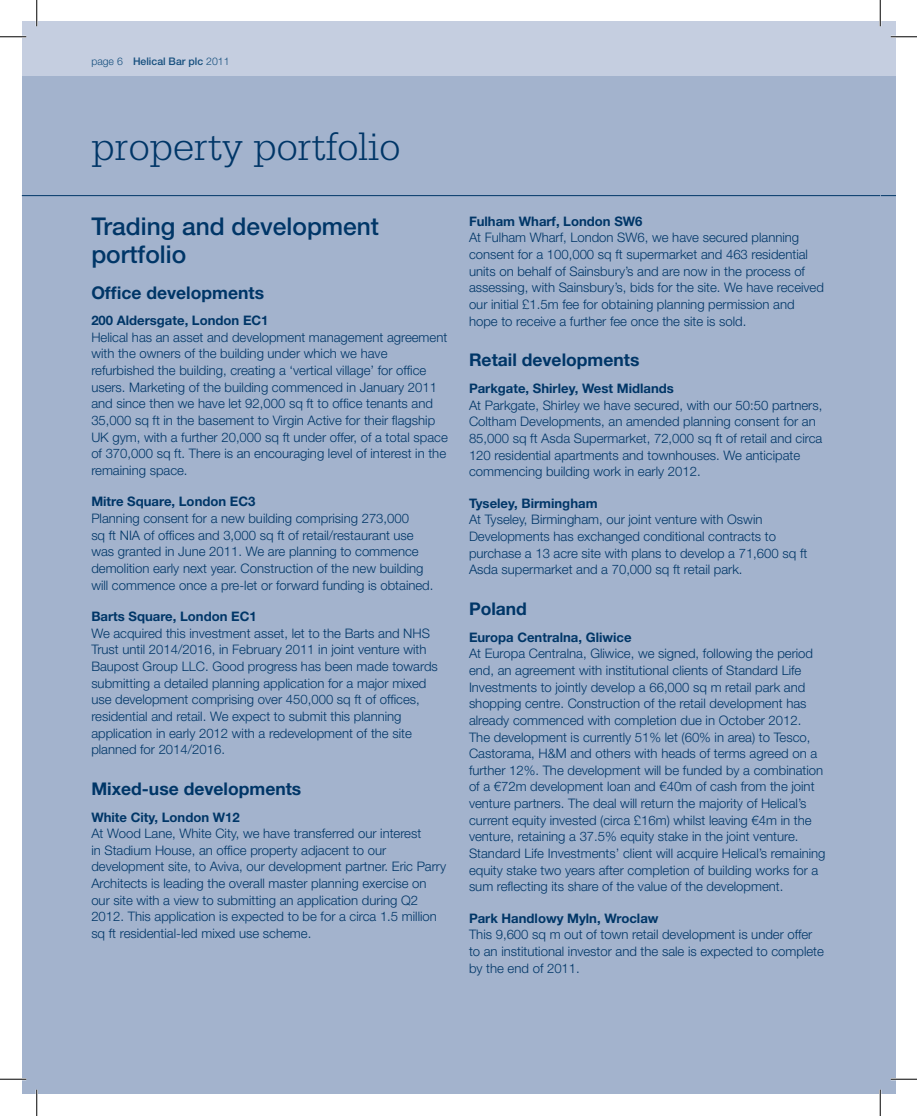
<style>
.page{position:relative;width:917px;height:1116px;background:#fff}
.page>*{position:absolute;margin:0;border:0;box-sizing:border-box;transform-origin:0 0}
.t1{font:300 42px "Serifa";color:#003667}
.t2{font:500 24.5px/28px "Helvetica Neue LT";color:#003667}
.t3{font:700 17.5px "Helvetica Neue LT";color:#003667}
.t4{font:300 13.12px/16.6px "Helvetica Neue LT";color:#003667}
.t5{font:700 13.12px "Helvetica Neue LT";color:#003667}
.t6{font:500 10.5px "Helvetica Neue LT";color:#164f7e}
.s1{font-weight:300}
</style>
<div class="page">
<div style="left:880px;top:21px;width:16px;height:63px;background:#c5cee0"></div>
<div style="left:880px;top:77px;width:16px;height:1016px;background:#a3b3cd"></div>
<svg style="left:880px;top:195px;width:16px;height:1px"></svg>
<div style="left:22px;top:21px;width:858px;height:63px;background:#c5cee0"></div>
<div style="left:22px;top:77px;width:858px;height:1016px;background:#a3b3cd"></div>
<hr style="left:22px;top:195px;width:858px;height:1px;background:#003667">
<hr style="left:0;top:36px;width:26px;height:2px;background:#fff">
<hr style="left:891px;top:36px;width:26px;height:2px;background:#fff">
<hr style="left:0;top:1077px;width:26px;height:3px;background:#fff">
<hr style="left:891px;top:1077px;width:26px;height:3px;background:#fff">
<hr style="left:36px;top:0;width:2px;height:26px;background:#fff">
<hr style="left:36px;top:1089px;width:2px;height:26px;background:#fff">
<hr style="left:879px;top:0;width:2px;height:26px;background:#fff">
<hr style="left:879px;top:1089px;width:2px;height:26px;background:#fff">
<svg style="left:0;top:36px;width:26px;height:1px"></svg>
<svg style="left:891px;top:36px;width:26px;height:1px"></svg>
<svg style="left:0;top:1078px;width:26px;height:1px"></svg>
<svg style="left:891px;top:1078px;width:26px;height:1px"></svg>
<svg style="left:36px;top:0;width:1px;height:26px"></svg>
<svg style="left:36px;top:1089px;width:1px;height:26px"></svg>
<svg style="left:880px;top:0;width:1px;height:26px"></svg>
<svg style="left:880px;top:1089px;width:1px;height:26px"></svg>
<p class="t6" style="left:91px;top:55px;width:140px"><span class="s1">page 6</span> Helical Bar plc <span class="s1">2011</span></p>
<h1 class="t1" style="left:91px;top:123px;width:311px">property portfolio</h1>
<h2 class="t2" style="left:91px;top:211px;width:289px">Trading and development portfolio</h2>
<h3 class="t3" style="left:91px;top:281px;width:174px">Office developments</h3>
<p class="t5" style="left:91px;top:312px;width:179px">200 Aldersgate, London EC1</p>
<p class="t4" style="left:91px;top:328px;width:358px">Helical has an asset and development management agreement with the owners of the building under which we have refurbished the building, creating a ‘vertical village’ for office users. Marketing of the building commenced in January 2011 and since then we have let 92,000 sq ft to office tenants and 35,000 sq ft in the basement to Virgin Active for their flagship UK gym, with a further 20,000 sq ft under offer, of a total space of 370,000 sq ft. There is an encouraging level of interest in the remaining space.</p>
<p class="t5" style="left:91px;top:493px;width:166px">Mitre Square, London EC3</p>
<p class="t4" style="left:91px;top:509px;width:344px">Planning consent for a new building comprising 273,000<br>sq ft NIA of offices and 3,000 sq ft of retail/restaurant use was granted in June 2011. We are planning to commence demolition early next year. Construction of the new building will commence once a pre-let or forward funding is obtained.</p>
<p class="t5" style="left:91px;top:608px;width:167px">Barts Square, London EC1</p>
<p class="t4" style="left:91px;top:624px;width:348px">We acquired this investment asset, let to the Barts and NHS Trust until 2014/2016, in February 2011 in joint venture with Baupost Group LLC. Good progress has been made towards submitting a detailed planning application for a major mixed use development comprising over 450,000 sq ft of offices, residential and retail. We expect to submit this planning application in early 2012 with a redevelopment of the site planned for 2014/2016.</p>
<h3 class="t3" style="left:91px;top:777px;width:211px">Mixed-use developments</h3>
<p class="t5" style="left:91px;top:808px;width:150px">White City, London W12</p>
<p class="t4" style="left:91px;top:824px;width:356px">At Wood Lane, White City, we have transferred our interest<br>in Stadium House, an office property adjacent to our development site, to Aviva, our development partner. Eric Parry Architects is leading the overall master planning exercise on our site with a view to submitting an application during Q2<br>2012. This application is expected to be for a circa 1.5 million sq ft residential-led mixed use scheme.</p>
<p class="t5" style="left:469px;top:213px;width:175px">Fulham Wharf, London SW6</p>
<p class="t4" style="left:469px;top:229px;width:356px">At Fulham Wharf, London SW6, we have secured planning consent for a 100,000 sq ft supermarket and 463 residential units on behalf of Sainsbury’s and are now in the process of assessing, with Sainsbury’s, bids for the site. We have received our initial £1.5m fee for obtaining planning permission and hope to receive a further fee once the site is sold.</p>
<h3 class="t3" style="left:469px;top:349px;width:172px">Retail developments</h3>
<p class="t5" style="left:469px;top:380px;width:206px">Parkgate, Shirley, West Midlands</p>
<p class="t4" style="left:469px;top:396px;width:355px">At Parkgate, Shirley we have secured, with our 50:50 partners, Coltham Developments, an amended planning consent for an 85,000 sq ft Asda Supermarket, 72,000 sq ft of retail and circa 120 residential apartments and townhouses. We anticipate commencing building work in early 2012.</p>
<p class="t5" style="left:469px;top:495px;width:130px">Tyseley, Birmingham</p>
<p class="t4" style="left:469px;top:511px;width:340px">At Tyseley, Birmingham, our joint venture with Oswin Developments has exchanged conditional contracts to purchase a 13 acre site with plans to develop a 71,600 sq ft Asda supermarket and a 70,000 sq ft retail park.</p>
<h3 class="t3" style="left:469px;top:598px;width:59px">Poland</h3>
<p class="t5" style="left:469px;top:628px;width:164px">Europa Centralna, Gliwice</p>
<p class="t4" style="left:469px;top:645px;width:358px">At Europa Centralna, Gliwice, we signed, following the period end, an agreement with institutional clients of Standard Life Investments to jointly develop a 66,000 sq m retail park and shopping centre. Construction of the retail development has already commenced with completion due in October 2012.<br>The development is currently 51% let (60% in area) to Tesco, Castorama, H&amp;M and others with heads of terms agreed on a further 12%. The development will be funded by a combination of a €72m development loan and €40m of cash from the joint venture partners. The deal will return the majority of Helical’s current equity invested (circa £16m) whilst leaving €4m in the venture, retaining a 37.5% equity stake in the joint venture.<br>Standard Life Investments’ client will acquire Helical’s remaining equity stake two years after completion of building works for a sum reflecting its share of the value of the development.</p>
<p class="t5" style="left:469px;top:909px;width:191px">Park Handlowy Myln, Wroclaw</p>
<p class="t4" style="left:469px;top:926px;width:356px">This 9,600 sq m out of town retail development is under offer to an institutional investor and the sale is expected to complete by the end of 2011.</p>
</div>
